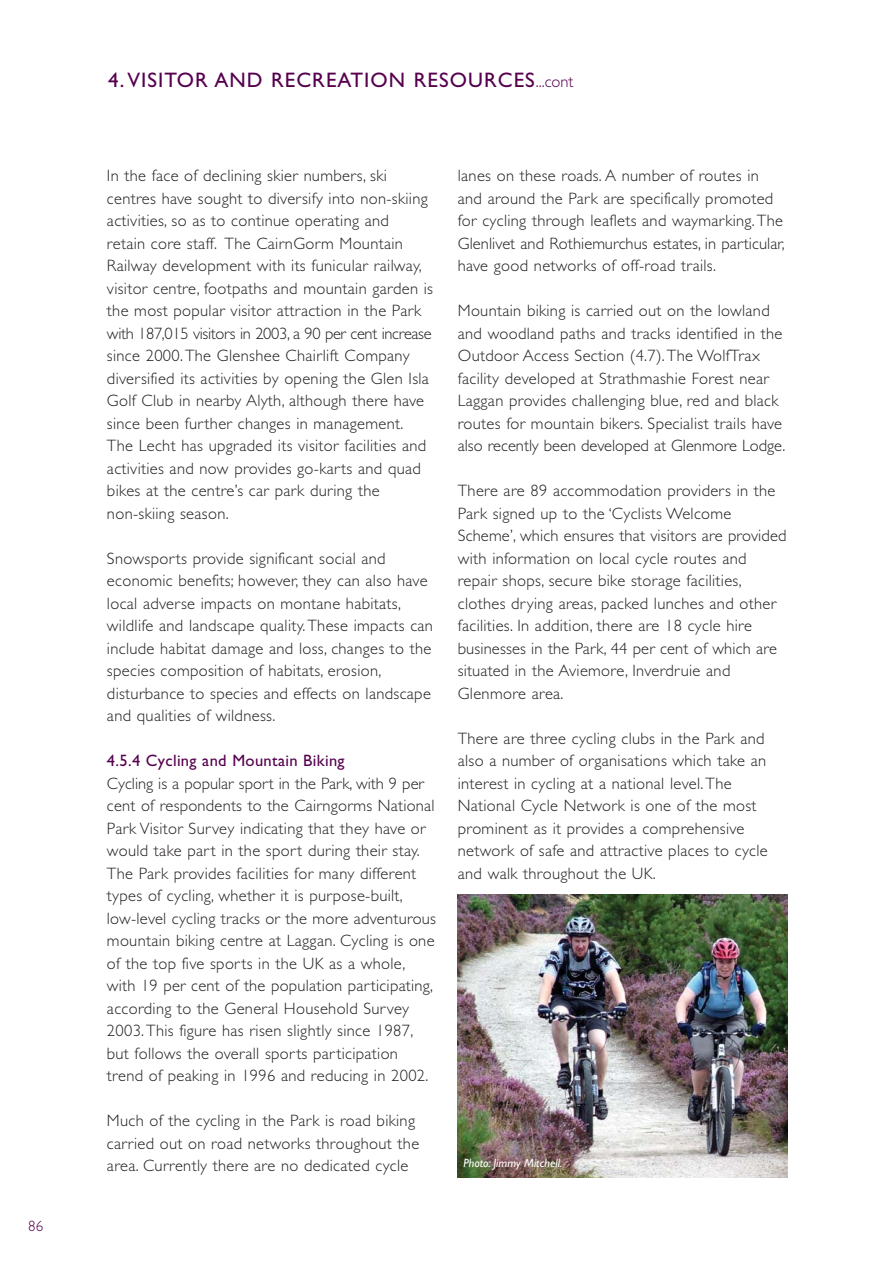
<style>
.page{position:relative;width:893px;height:1263px;background:#fff}
.page>*{position:absolute;margin:0;border:0;box-sizing:border-box;transform-origin:0 0}
.t1{font:21px "Gill Sans";letter-spacing:.05em;color:#56004e}
.t2{font:300 16.5px/22.5px "Gill Sans";letter-spacing:.02em;color:#231f20}
.t3{font:16.5px "Gill Sans";letter-spacing:.02em;color:#56004e}
.t4{font:300 15px "Gill Sans";color:#56004e}
.t5{font:italic 12px "Gill Sans";color:#fff}
.s1{font-weight:300;font-size:16.5px}
</style>
<div class="page">
<img style="left:458px;top:895px;width:329px;height:283px">
<p class="t4" style="left:28px;top:1220px;width:16px">86</p>
<p class="t1" style="left:108px;top:73px;width:467px">4.VISITOR AND RECREATION RESOURCES<span class="s1">...cont</span></p>
<p class="t2" style="left:107px;top:166px;width:328px">In the face of declining skier numbers, ski centres have sought to diversify into non-skiing activities, so as to continue operating and<br>retain core staff. The CairnGorm Mountain Railway development with its funicular railway, visitor centre, footpaths and mountain garden is the most popular visitor attraction in the Park with 187,015 visitors in 2003, a 90 per cent increase since 2000.The Glenshee Chairlift Company diversified its activities by opening the Glen Isla Golf Club in nearby Alyth, although there have since been further changes in management.<br>The Lecht has upgraded its visitor facilities and activities and now provides go-karts and quad bikes at the centre’s car park during the non-skiing season.</p>
<p class="t2" style="left:107px;top:549px;width:328px">Snowsports provide significant social and economic benefits; however, they can also have local adverse impacts on montane habitats, wildlife and landscape quality.These impacts can include habitat damage and loss, changes to the species composition of habitats, erosion, disturbance to species and effects on landscape and qualities of wildness.</p>
<p class="t3" style="left:107px;top:755px;width:239px">4.5.4 Cycling and Mountain Biking</p>
<p class="t2" style="left:107px;top:774px;width:331px">Cycling is a popular sport in the Park, with 9 per cent of respondents to the Cairngorms National Park Visitor Survey indicating that they have or would take part in the sport during their stay.<br>The Park provides facilities for many different types of cycling, whether it is purpose-built, low-level cycling tracks or the more adventurous mountain biking centre at Laggan. Cycling is one of the top five sports in the UK as a whole, with 19 per cent of the population participating, according to the General Household Survey 2003.This figure has risen slightly since 1987, but follows the overall sports participation trend of peaking in 1996 and reducing in 2002.</p>
<p class="t2" style="left:107px;top:1111px;width:314px">Much of the cycling in the Park is road biking carried out on road networks throughout the area. Currently there are no dedicated cycle</p>
<p class="t2" style="left:458px;top:166px;width:328px">lanes on these roads. A number of routes in and around the Park are specifically promoted for cycling through leaflets and waymarking.The Glenlivet and Rothiemurchus estates, in particular, have good networks of off-road trails.</p>
<p class="t2" style="left:458px;top:301px;width:329px">Mountain biking is carried out on the lowland and woodland paths and tracks identified in the Outdoor Access Section (4.7).The WolfTrax facility developed at Strathmashie Forest near Laggan provides challenging blue, red and black routes for mountain bikers. Specialist trails have also recently been developed at Glenmore Lodge.</p>
<p class="t2" style="left:458px;top:481px;width:330px">There are 89 accommodation providers in the Park signed up to the ‘Cyclists Welcome Scheme’, which ensures that visitors are provided with information on local cycle routes and repair shops, secure bike storage facilities, clothes drying areas, packed lunches and other facilities. In addition, there are 18 cycle hire businesses in the Park, 44 per cent of which are situated in the Aviemore, Inverdruie and Glenmore area.</p>
<p class="t2" style="left:458px;top:729px;width:311px">There are three cycling clubs in the Park and also a number of organisations which take an interest in cycling at a national level.The National Cycle Network is one of the most prominent as it provides a comprehensive network of safe and attractive places to cycle and walk throughout the UK.</p>
<p class="t5" style="left:463px;top:1158px;width:100px">Photo: Jimmy Mitchell.</p>
</div>
